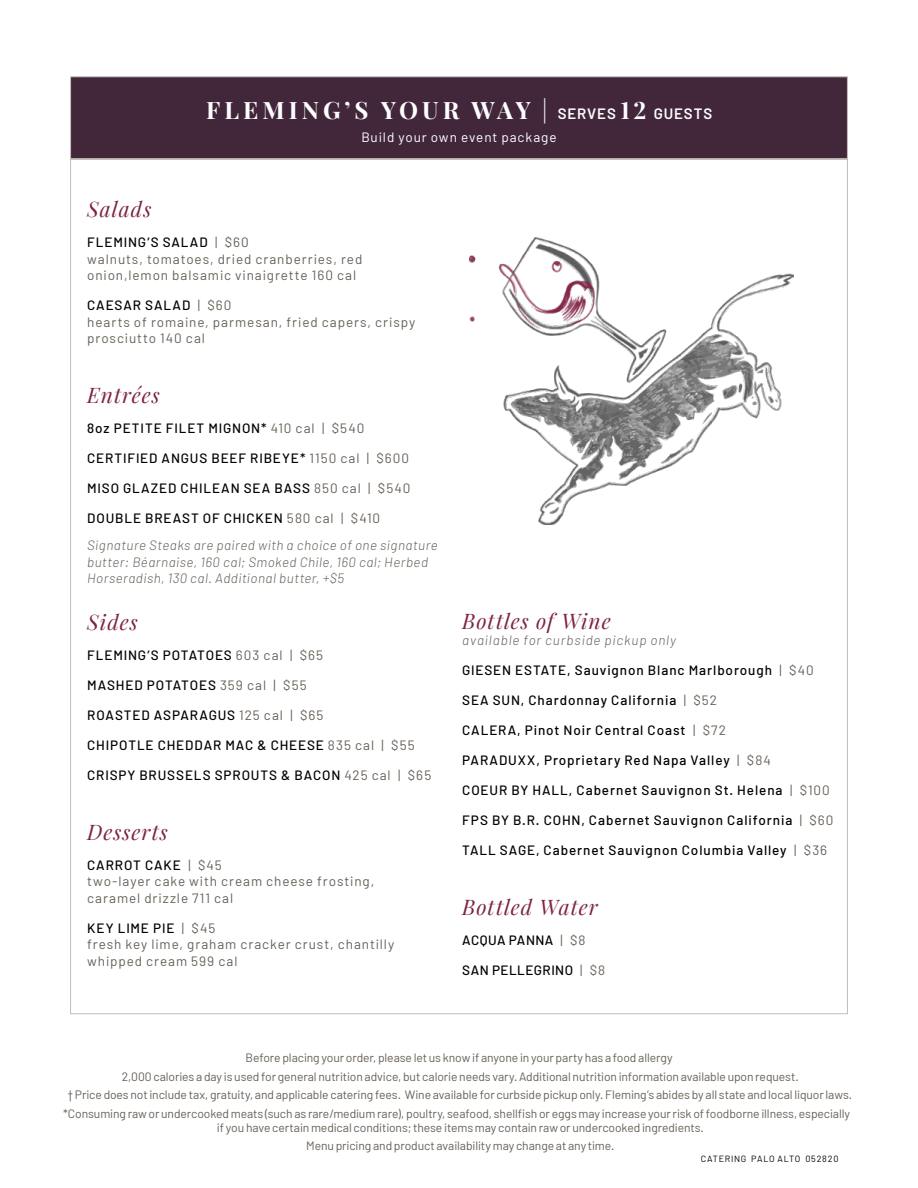
<style>
.page{position:relative;width:918px;height:1188px;background:#fff}
.page>*{position:absolute;margin:0;border:0;box-sizing:border-box;transform-origin:0 0}
.t1{font:700 24px "Playfair Display";letter-spacing:.17em;color:#fff}
.t2{font:italic 21px "Playfair Display";letter-spacing:.05em;color:#7e2346}
.t3{font:500 13.5px "Barlow";letter-spacing:.065em;color:#000}
.t4{font:13.5px/16.5px "Barlow";letter-spacing:.07em;color:#676058}
.t5{font:italic 300 13.5px/27px "Barlow";letter-spacing:.035em;color:#676058}
.t6{font:italic 300 13.5px "Barlow";letter-spacing:.065em;color:#676058}
.t7{font:500 13.5px "Barlow";letter-spacing:.035em;color:#000}
.t8{font:13.5px "Barlow";letter-spacing:.065em;color:#fff}
.t9{font:12.15px/18.5px "Barlow";letter-spacing:-.01em;color:#676058;text-align:center}
.t10{font:9px "Barlow";letter-spacing:.08em;color:#000}
.s1{font-weight:400}
.s2{font-family:"Barlow";font-weight:600;font-size:15px}
.s3{font-weight:500;color:#000}
.s4{font-weight:400;color:#676058}
.s5{font-weight:500;font-style:normal;color:#000}
.s6{font-weight:400;font-style:normal}
</style>
<div class="page">
<div style="left:70px;top:76px;width:778px;height:83px;background:#42273b;border:1px solid #c2beb6"></div>
<img style="left:470px;top:238px;width:323px;height:287px">
<h1 class="t1" style="left:206px;top:91px;width:508px">FLEMING’S YOUR WAY <span class="s1">|</span> <span class="s2">SERVES</span> 12 <span class="s2">GUESTS</span></h1>
<p class="t8" style="left:361px;top:129px;width:197px">Build your own event package</p>
<h2 class="t2" style="left:87px;top:193px;width:66px">Salads</h2>
<p class="t4" style="left:87px;top:234px;width:277px"><span class="s3">FLEMING’S SALAD</span> | $60<br>walnuts, tomatoes, dried cranberries, red onion,lemon balsamic vinaigrette 160 cal</p>
<p class="t4" style="left:87px;top:297px;width:330px"><span class="s3">CAESAR SALAD</span> | $60<br>hearts of romaine, parmesan, fried capers, crispy prosciutto 140 cal</p>
<h2 class="t2" style="left:87px;top:379px;width:74px">Entrées</h2>
<p class="t3" style="left:87px;top:420px;width:279px">8oz PETITE FILET MIGNON* <span class="s4">410 cal | $540</span></p>
<p class="t3" style="left:87px;top:450px;width:323px">CERTIFIED ANGUS BEEF RIBEYE* <span class="s4">1150 cal | $600</span></p>
<p class="t3" style="left:87px;top:480px;width:325px">MISO GLAZED CHILEAN SEA BASS <span class="s4">850 cal | $540</span></p>
<p class="t5" style="left:87px;top:504px;width:352px"><span class="s5">DOUBLE BREAST OF CHICKEN</span> <span class="s6">580 cal | $410<br></span>Signature Steaks are paired with a choice of one signature</p>
<p class="t5" style="left:87px;top:553px;width:342px;line-height:16.5px">butter: Béarnaise, 160 cal; Smoked Chile, 160 cal; Herbed<br>Horseradish, 130 cal. Additional butter, +$5</p>
<h2 class="t2" style="left:87px;top:605px;width:52px">Sides</h2>
<p class="t3" style="left:87px;top:646px;width:238px">FLEMING’S POTATOES <span class="s4">603 cal | $65</span></p>
<p class="t3" style="left:87px;top:676px;width:221px">MASHED POTATOES <span class="s4">359 cal | $55</span></p>
<p class="t3" style="left:87px;top:706px;width:238px">ROASTED ASPARAGUS <span class="s4">125 cal | $65</span></p>
<p class="t3" style="left:87px;top:736px;width:329px">CHIPOTLE CHEDDAR MAC &amp; CHEESE <span class="s4">835 cal | $55</span></p>
<p class="t3" style="left:87px;top:766px;width:346px">CRISPY BRUSSELS SPROUTS &amp; BACON <span class="s4">425 cal | $65</span></p>
<h2 class="t2" style="left:87px;top:815px;width:82px">Desserts</h2>
<p class="t4" style="left:87px;top:856px;width:289px"><span class="s3">CARROT CAKE</span> | $45<br>two-layer cake with cream cheese frosting, caramel drizzle 711 cal</p>
<p class="t4" style="left:87px;top:919px;width:309px"><span class="s3">KEY LIME PIE</span> | $45<br>fresh key lime, graham cracker crust, chantilly whipped cream 599 cal</p>
<h2 class="t2" style="left:462px;top:604px;width:150px">Bottles of Wine</h2>
<p class="t6" style="left:462px;top:632px;width:215px">available for curbside pickup only</p>
<p class="t3" style="left:462px;top:662px;width:353px">GIESEN ESTATE, Sauvignon Blanc Marlborough <span class="s4">| $40</span></p>
<p class="t3" style="left:462px;top:692px;width:256px">SEA SUN, Chardonnay California <span class="s4">| $52</span></p>
<p class="t3" style="left:462px;top:722px;width:265px">CALERA, Pinot Noir Central Coast <span class="s4">| $72</span></p>
<p class="t3" style="left:462px;top:752px;width:310px">PARADUXX, Proprietary Red Napa Valley <span class="s4">| $84</span></p>
<p class="t3" style="left:462px;top:782px;width:369px">COEUR BY HALL, Cabernet Sauvignon St. Helena <span class="s4">| $100</span></p>
<p class="t3" style="left:462px;top:812px;width:373px">FPS BY B.R. COHN, Cabernet Sauvignon California <span class="s4">| $60</span></p>
<p class="t3" style="left:462px;top:842px;width:366px">TALL SAGE, Cabernet Sauvignon Columbia Valley <span class="s4">| $36</span></p>
<h2 class="t2" style="left:462px;top:891px;width:137px">Bottled Water</h2>
<p class="t7" style="left:462px;top:932px;width:125px">ACQUA PANNA <span class="s4">| $8</span></p>
<p class="t7" style="left:462px;top:962px;width:145px">SAN PELLEGRINO <span class="s4">| $8</span></p>
<p class="t9" style="left:63px;top:1048px;width:791px">Before placing your order, please let us know if anyone in your party has a food allergy<br>2,000 calories a day is used for general nutrition advice, but calorie needs vary. Additional nutrition information available upon request.<br>† Price does not include tax, gratuity, and applicable catering fees. Wine available for curbside pickup only. Fleming’s abides by all state and local liquor laws. *Consuming raw or undercooked meats (such as rare/medium rare), poultry, seafood, shellfish or eggs may increase your risk of foodborne illness, especially</p>
<p class="t9" style="left:217px;top:1118px;width:488px">if you have certain medical conditions; these items may contain raw or undercooked ingredients.<br>Menu pricing and product availability may change at any time.</p>
<p class="t10" style="left:701px;top:1153px;width:139px">CATERING PALO ALTO 052820</p>
</div>
